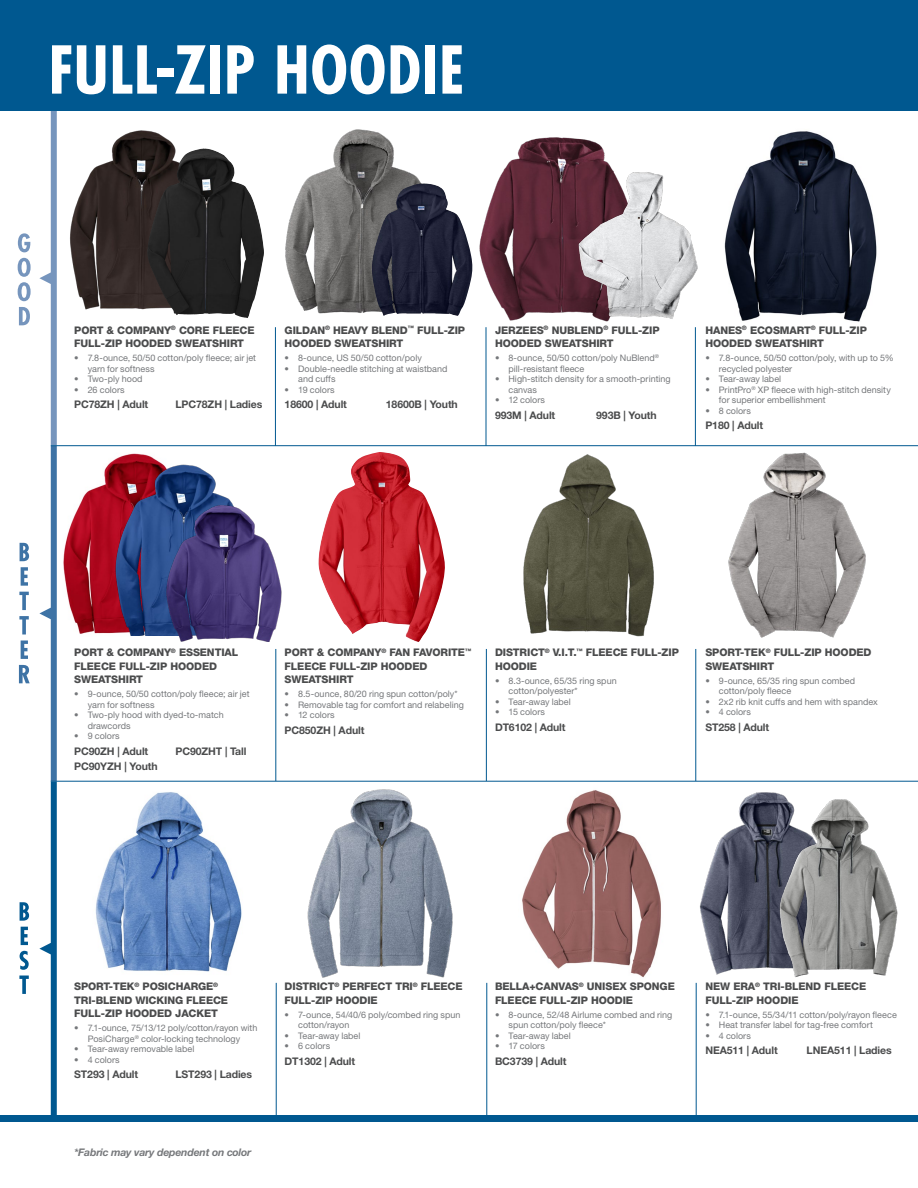
<style>
.page{position:relative;width:918px;height:1188px;background:#fff}
.page>*{position:absolute;margin:0;border:0;box-sizing:border-box;transform-origin:0 0}
.t1{font:700 condensed 64.05px "Futura Std";letter-spacing:.01em;color:#fff}
.Product_Name{font:800 10.5px/13.5px "Helvetica Neue LT Std";letter-spacing:-.01em;color:#4b4c4d}
.Style_Size_Price_Col{font:700 10.5px "Helvetica Neue LT Std";letter-spacing:-.01em;color:#4b4c4d}
.Romance{font:italic 700 10.5px "Helvetica Neue LT Std";letter-spacing:-.02em;color:#76787b}
.t2{font:9px/10.5px "Helvetica Neue LT Std";color:#76787b}
</style>
<div class="page">
<img style="left:724px;top:131px;width:153px;height:191px">
<img style="left:479px;top:137px;width:133px;height:184px">
<img style="left:523px;top:454px;width:131px;height:183px">
<img style="left:285px;top:129px;width:136px;height:185px">
<img style="left:370px;top:183px;width:103px;height:133px">
<img style="left:63px;top:453px;width:98px;height:181px">
<img style="left:318px;top:452px;width:127px;height:190px">
<img style="left:728px;top:452px;width:138px;height:186px">
<img style="left:70px;top:130px;width:145px;height:185px">
<img style="left:95px;top:792px;width:147px;height:180px">
<img style="left:303px;top:780px;width:156px;height:198px">
<img style="left:518px;top:780px;width:146px;height:198px">
<img style="left:696px;top:792px;width:84px;height:191px">
<img style="left:147px;top:148px;width:117px;height:161px">
<img style="left:577px;top:169px;width:121px;height:153px">
<img style="left:114px;top:463px;width:119px;height:173px">
<img style="left:166px;top:504px;width:116px;height:138px">
<img style="left:772px;top:794px;width:126px;height:189px">
<div style="left:0;top:0;width:918px;height:111px;background:#005890"></div>
<div style="left:0;top:1116px;width:918px;height:6px;background:#005890"></div>
<svg style="left:19px;top:976px;width:10px;height:18px"></svg>
<svg style="left:20px;top:951px;width:9px;height:19px"></svg>
<svg style="left:21px;top:927px;width:7px;height:18px"></svg>
<svg style="left:20px;top:902px;width:9px;height:19px"></svg>
<svg style="left:18px;top:258px;width:13px;height:67px"></svg>
<svg style="left:18px;top:233px;width:12px;height:19px"></svg>
<svg style="left:39px;top:111px;width:18px;height:1005px"></svg>
<svg style="left:19px;top:665px;width:11px;height:18px"></svg>
<svg style="left:21px;top:641px;width:7px;height:18px"></svg>
<svg style="left:19px;top:616px;width:10px;height:18px"></svg>
<svg style="left:19px;top:592px;width:10px;height:18px"></svg>
<svg style="left:21px;top:567px;width:7px;height:19px"></svg>
<svg style="left:20px;top:543px;width:9px;height:18px"></svg>
<hr style="left:51px;top:445px;width:867px;height:1px;background:#005890">
<hr style="left:51px;top:781px;width:867px;height:1px;background:#005890">
<hr style="left:276px;top:983px;width:1px;height:136px;background:#005890">
<hr style="left:487px;top:983px;width:1px;height:136px;background:#005890">
<hr style="left:696px;top:983px;width:1px;height:136px;background:#005890">
<hr style="left:276px;top:649px;width:1px;height:132px;background:#005890">
<hr style="left:486px;top:649px;width:1px;height:132px;background:#005890">
<hr style="left:696px;top:649px;width:1px;height:132px;background:#005890">
<hr style="left:275px;top:327px;width:1px;height:119px;background:#005890">
<hr style="left:486px;top:327px;width:1px;height:119px;background:#005890">
<hr style="left:695px;top:327px;width:1px;height:119px;background:#005890">
<p class="t1" style="left:49px;top:30px;width:417px">FULL-ZIP HOODIE</p>
<p class="Product_Name" style="left:74px;top:323px;width:182px">PORT &amp; COMPANY<sup>®</sup> CORE FLEECE<br>FULL-ZIP HOODED SWEATSHIRT</p>
<p class="t2" style="left:88px;top:353px;width:170px;text-indent:-14px">• 7.8-ounce, 50/50 cotton/poly fleece; air jet yarn for softness</p>
<p class="t2" style="left:74px;top:374px;width:70px">• Two-ply hood</p>
<p class="t2" style="left:74px;top:384px;width:52px">• 26 colors</p>
<p class="Style_Size_Price_Col" style="left:74px;top:398px;width:76px">PC78ZH | Adult</p>
<p class="Style_Size_Price_Col" style="left:176px;top:398px;width:88px">LPC78ZH | Ladies</p>
<p class="Product_Name" style="left:285px;top:323px;width:182px">GILDAN<sup>®</sup> HEAVY BLEND<sup>™</sup> FULL-ZIP<br>HOODED SWEATSHIRT</p>
<p class="t2" style="left:285px;top:353px;width:139px">• 8-ounce, US 50/50 cotton/poly</p>
<p class="t2" style="left:298px;top:363px;width:151px;text-indent:-14px">• Double-needle stitching at waistband and cuffs</p>
<p class="t2" style="left:285px;top:384px;width:52px">• 19 colors</p>
<p class="Style_Size_Price_Col" style="left:285px;top:398px;width:64px">18600 | Adult</p>
<p class="Style_Size_Price_Col" style="left:386px;top:398px;width:73px">18600B | Youth</p>
<p class="Product_Name" style="left:495px;top:323px;width:166px">JERZEES<sup>®</sup> NUBLEND<sup>®</sup> FULL-ZIP<br>HOODED SWEATSHIRT</p>
<p class="t2" style="left:508px;top:353px;width:152px;text-indent:-14px">• 8-ounce, 50/50 cotton/poly NuBlend<sup>® </sup>pill-resistant fleece</p>
<p class="t2" style="left:508px;top:374px;width:164px;text-indent:-14px">• High-stitch density for a smooth-printing canvas</p>
<p class="t2" style="left:495px;top:395px;width:52px">• 12 colors</p>
<p class="Style_Size_Price_Col" style="left:495px;top:409px;width:62px">993M | Adult</p>
<p class="Style_Size_Price_Col" style="left:596px;top:409px;width:62px">993B | Youth</p>
<p class="Product_Name" style="left:705px;top:323px;width:163px">HANES<sup>®</sup> ECOSMART<sup>®</sup> FULL-ZIP<br>HOODED SWEATSHIRT</p>
<p class="t2" style="left:719px;top:353px;width:176px;text-indent:-14px">• 7.8-ounce, 50/50 cotton/poly, with up to 5% recycled polyester</p>
<p class="t2" style="left:705px;top:374px;width:77px">• Tear-away label</p>
<p class="t2" style="left:719px;top:384px;width:173px;text-indent:-14px">• PrintPro<sup>®</sup> XP fleece with high-stitch density for superior embellishment</p>
<p class="t2" style="left:705px;top:405px;width:47px">• 8 colors</p>
<p class="Style_Size_Price_Col" style="left:705px;top:419px;width:59px">P180 | Adult</p>
<p class="Product_Name" style="left:74px;top:646px;width:166px">PORT &amp; COMPANY<sup>®</sup> ESSENTIAL<br>FLEECE FULL-ZIP HOODED<br>SWEATSHIRT</p>
<p class="t2" style="left:88px;top:689px;width:163px;text-indent:-14px">• 9-ounce, 50/50 cotton/poly fleece; air jet yarn for softness</p>
<p class="t2" style="left:88px;top:710px;width:137px;text-indent:-14px">• Two-ply hood with dyed-to-match drawcords</p>
<p class="t2" style="left:74px;top:731px;width:47px">• 9 colors</p>
<p class="Style_Size_Price_Col" style="left:74px;top:745px;width:76px">PC90ZH | Adult</p>
<p class="Style_Size_Price_Col" style="left:176px;top:745px;width:72px">PC90ZHT | Tall</p>
<p class="Style_Size_Price_Col" style="left:74px;top:760px;width:85px">PC90YZH | Youth</p>
<p class="Product_Name" style="left:285px;top:646px;width:188px">PORT &amp; COMPANY<sup>®</sup> FAN FAVORITE<sup>™<br></sup>FLEECE FULL-ZIP HOODED<br>SWEATSHIRT</p>
<p class="t2" style="left:285px;top:689px;width:174px">• 8.5-ounce, 80/20 ring spun cotton/poly*</p>
<p class="t2" style="left:285px;top:699px;width:181px">• Removable tag for comfort and relabeling</p>
<p class="t2" style="left:285px;top:710px;width:52px">• 12 colors</p>
<p class="Style_Size_Price_Col" style="left:285px;top:724px;width:81px">PC850ZH | Adult</p>
<p class="Product_Name" style="left:495px;top:646px;width:185px">DISTRICT<sup>®</sup> V.I.T.<sup>™</sup> FLEECE FULL-ZIP<br>HOODIE</p>
<p class="t2" style="left:508px;top:675px;width:110px;text-indent:-14px">• 8.3-ounce, 65/35 ring spun cotton/polyester*</p>
<p class="t2" style="left:495px;top:696px;width:77px">• Tear-away label</p>
<p class="t2" style="left:495px;top:707px;width:52px">• 15 colors</p>
<p class="Style_Size_Price_Col" style="left:495px;top:721px;width:72px">DT6102 | Adult</p>
<p class="Product_Name" style="left:705px;top:646px;width:168px">SPORT-TEK<sup>®</sup> FULL-ZIP HOODED<br>SWEATSHIRT</p>
<p class="t2" style="left:719px;top:675px;width:138px;text-indent:-14px">• 9-ounce, 65/35 ring spun combed cotton/poly fleece</p>
<p class="t2" style="left:705px;top:696px;width:174px">• 2x2 rib knit cuffs and hem with spandex</p>
<p class="t2" style="left:705px;top:707px;width:47px">• 4 colors</p>
<p class="Style_Size_Price_Col" style="left:705px;top:721px;width:65px">ST258 | Adult</p>
<p class="Product_Name" style="left:74px;top:980px;width:155px">SPORT-TEK<sup>®</sup> POSICHARGE<sup>®<br></sup>TRI-BLEND WICKING FLEECE<br>FULL-ZIP HOODED JACKET</p>
<p class="t2" style="left:74px;top:1023px;width:185px;text-align:center">• 7.1-ounce, 75/13/12 poly/cotton/rayon with<br>PosiCharge<sup>®</sup> color-locking technology</p>
<p class="t2" style="left:74px;top:1044px;width:122px">• Tear-away removable label</p>
<p class="t2" style="left:74px;top:1054px;width:47px">• 4 colors</p>
<p class="Style_Size_Price_Col" style="left:74px;top:1068px;width:65px">ST293 | Adult</p>
<p class="Style_Size_Price_Col" style="left:176px;top:1068px;width:78px">LST293 | Ladies</p>
<p class="Romance" style="left:74px;top:1146px;width:179px">*Fabric may vary dependent on color</p>
<p class="Product_Name" style="left:285px;top:980px;width:180px">DISTRICT<sup>®</sup> PERFECT TRI<sup>®</sup> FLEECE<br>FULL-ZIP HOODIE</p>
<p class="t2" style="left:298px;top:1009px;width:164px;text-indent:-14px">• 7-ounce, 54/40/6 poly/combed ring spun cotton/rayon</p>
<p class="t2" style="left:285px;top:1030px;width:77px">• Tear-away label</p>
<p class="t2" style="left:285px;top:1041px;width:47px">• 6 colors</p>
<p class="Style_Size_Price_Col" style="left:285px;top:1055px;width:72px">DT1302 | Adult</p>
<p class="Product_Name" style="left:495px;top:980px;width:181px">BELLA+CANVAS<sup>®</sup> UNISEX SPONGE<br>FLEECE FULL-ZIP HOODIE</p>
<p class="t2" style="left:508px;top:1009px;width:165px;text-indent:-14px">• 8-ounce, 52/48 Airlume combed and ring spun cotton/poly fleece*</p>
<p class="t2" style="left:495px;top:1030px;width:77px">• Tear-away label</p>
<p class="t2" style="left:495px;top:1041px;width:51px">• 17 colors</p>
<p class="Style_Size_Price_Col" style="left:495px;top:1055px;width:73px">BC3739 | Adult</p>
<p class="Product_Name" style="left:705px;top:980px;width:162px">NEW ERA<sup>®</sup> TRI-BLEND FLEECE<br>FULL-ZIP HOODIE</p>
<p class="t2" style="left:705px;top:1009px;width:193px">• 7.1-ounce, 55/34/11 cotton/poly/rayon fleece</p>
<p class="t2" style="left:705px;top:1020px;width:169px">• Heat transfer label for tag-free comfort</p>
<p class="t2" style="left:705px;top:1030px;width:47px">• 4 colors</p>
<p class="Style_Size_Price_Col" style="left:705px;top:1044px;width:74px">NEA511 | Adult</p>
<p class="Style_Size_Price_Col" style="left:807px;top:1044px;width:87px">LNEA511 | Ladies</p>
</div>
